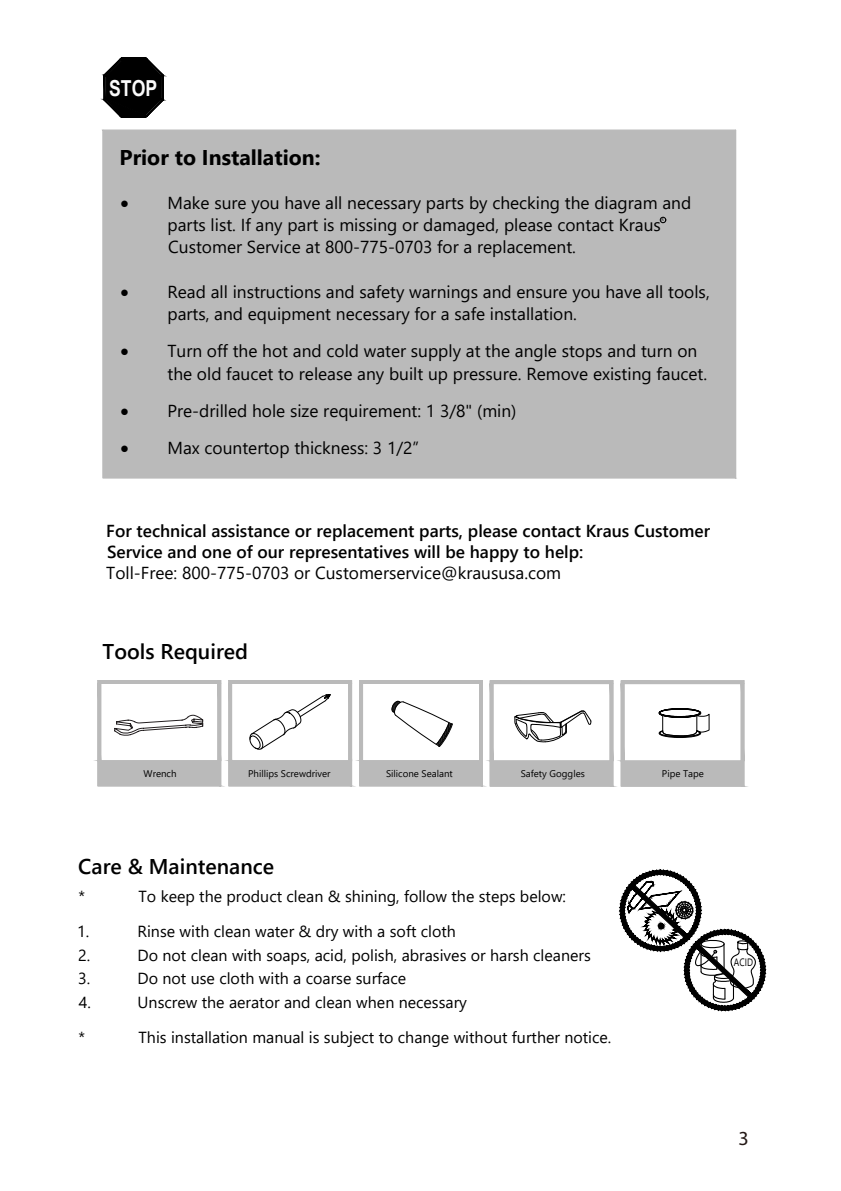
<style>
.page{position:relative;width:841px;height:1191px;background:#fff}
.page>*{position:absolute;margin:0;border:0;box-sizing:border-box;transform-origin:0 0}
.t1{font:24.4px "Myriad Pro";color:#040503}
.t2{font:700 22px "Arial";color:#fafafa;scale:.8 1}
.t3{font:600 21.4px "Segoe UI";color:#000}
.t4{font:700 21.4px "Segoe UI";color:#000}
.t5{font:20px "Myriad Pro";color:#231815}
.t6{font:17.4px/22.2px "Segoe UI";color:#000}
.t7{font:600 17.4px/21px "Segoe UI";color:#000}
.t8{font:16px "Segoe UI";color:#000}
.t9{font:10.6px "Segoe UI";color:#000;scale:.8 1}
.t10{font:9.6px "Segoe UI";color:#000}
.t11{font:4px "Segoe UI";color:#000}
</style>
<div class="page">
<div style="left:102px;top:129px;width:634px;height:350px;background:#bababa"></div>
<svg style="left:618px;top:869px;width:147px;height:142px"></svg>
<svg style="left:658px;top:216px;width:8px;height:8px"></svg>
<svg style="left:103px;top:57px;width:62px;height:61px"></svg>
<svg style="left:489px;top:680px;width:124px;height:107px"></svg>
<svg style="left:358px;top:680px;width:125px;height:107px"></svg>
<svg style="left:228px;top:680px;width:124px;height:107px"></svg>
<svg style="left:619px;top:680px;width:125px;height:107px"></svg>
<svg style="left:97px;top:680px;width:124px;height:107px"></svg>
<svg style="left:121px;top:408px;width:7px;height:44px"></svg>
<p class="t2" style="left:109px;top:73px;width:61px">STOP</p>
<p class="t4" style="left:120px;top:137px;width:202px">Prior to Installation:</p>
<p class="t6" style="left:167px;top:190px;width:525px;text-indent:-47px">• Make sure you have all necessary parts by checking the diagram and parts list. If any part is missing or damaged, please contact Kraus<br>Customer Service at 800-775-0703 for a replacement.</p>
<p class="t6" style="left:167px;top:279px;width:543px;text-indent:-47px">• Read all instructions and safety warnings and ensure you have all tools, parts, and equipment necessary for a safe installation.</p>
<p class="t6" style="left:167px;top:338px;width:541px;text-indent:-47px">• Turn off the hot and cold water supply at the angle stops and turn on the old faucet to release any built up pressure. Remove existing faucet.</p>
<p class="t6" style="left:167px;top:390px;width:350px;line-height:37.4px">Pre-drilled hole size requirement: 1 3/8" (min)<br>Max countertop thickness: 3 1/2”</p>
<p class="t11" style="left:661px;top:216px;width:4px">R</p>
<h1 class="t1" style="left:183px;top:443px;width:27px">13</h1>
<p class="t7" style="left:106px;top:519px;width:605px">For technical assistance or replacement parts, please contact Kraus Customer<br>Service and one of our representatives will be happy to help:</p>
<p class="t6" style="left:106px;top:560px;width:456px">Toll-Free: 800-775-0703 or Customerservice@kraususa.com</p>
<p class="t3" style="left:102px;top:631px;width:147px">Tools Required</p>
<p class="t10" style="left:143px;top:764px;width:34px">Wrench</p>
<p class="t10" style="left:248px;top:764px;width:84px">Phillips Screwdriver</p>
<p class="t10" style="left:386px;top:764px;width:68px">Silicone Sealant</p>
<p class="t10" style="left:520px;top:764px;width:66px">Safety Goggles</p>
<p class="t10" style="left:661px;top:764px;width:43px">Pipe Tape</p>
<p class="t3" style="left:78px;top:846px;width:197px">Care &amp; Maintenance</p>
<p class="t8" style="left:78px;top:881px;width:8px">*</p>
<p class="t8" style="left:138px;top:881px;width:428px">To keep the product clean &amp; shining, follow the steps below:</p>
<p class="t8" style="left:77px;top:916px;width:14px">1.</p>
<p class="t8" style="left:137px;top:916px;width:320px">Rinse with clean water &amp; dry with a soft cloth</p>
<p class="t8" style="left:78px;top:940px;width:14px">2.</p>
<p class="t8" style="left:137px;top:940px;width:454px">Do not clean with soaps, acid, polish, abrasives or harsh cleaners</p>
<p class="t8" style="left:78px;top:963px;width:14px">3.</p>
<p class="t8" style="left:137px;top:963px;width:270px">Do not use cloth with a coarse surface</p>
<p class="t8" style="left:79px;top:987px;width:14px">4.</p>
<p class="t8" style="left:137px;top:987px;width:331px">Unscrew the aerator and clean when necessary</p>
<p class="t8" style="left:78px;top:1022px;width:8px">*</p>
<p class="t8" style="left:138px;top:1022px;width:474px">This installation manual is subject to change without further notice.</p>
<p class="t9" style="left:733px;top:952px;width:25px">ACID</p>
<p class="t5" style="left:738px;top:1126px;width:12px">3</p>
</div>
